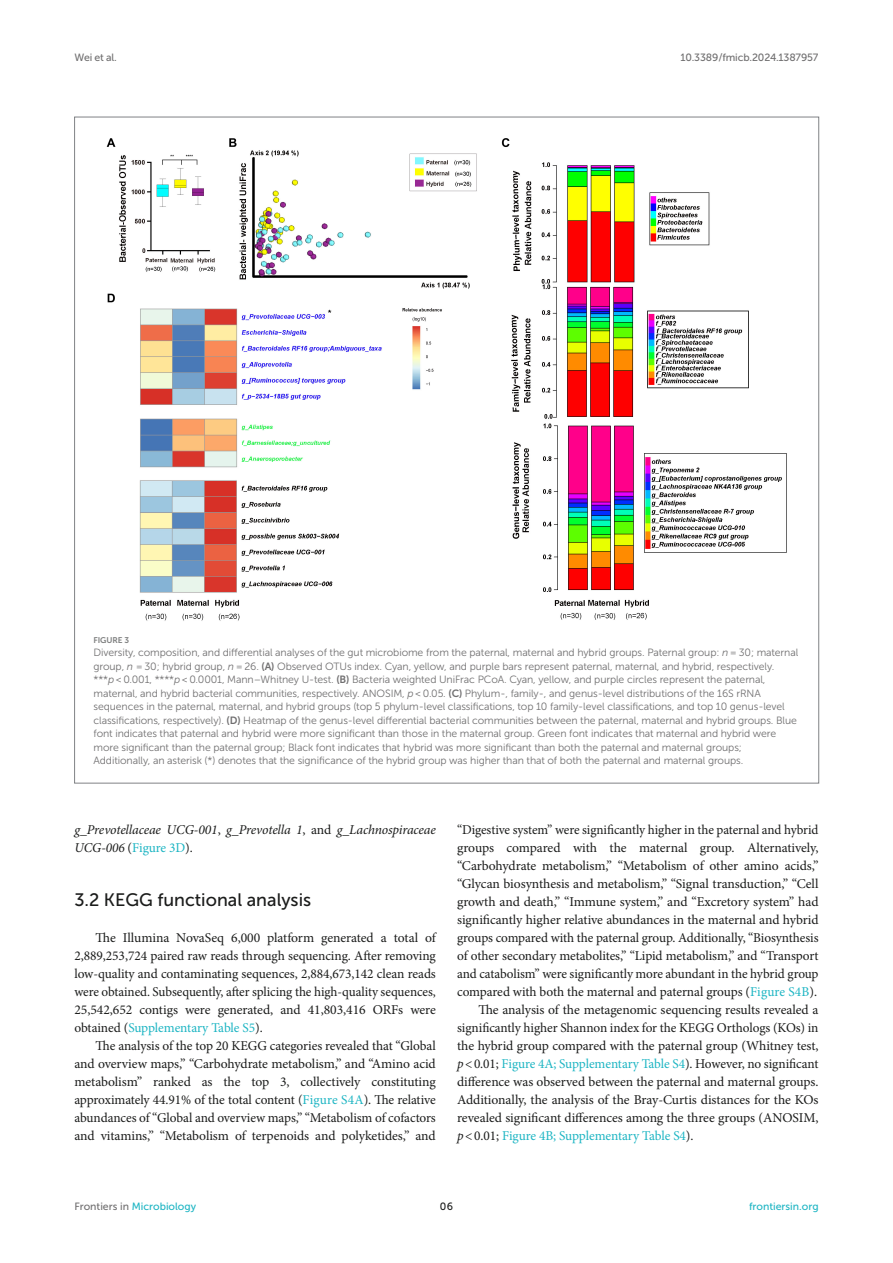
<style>
.page{position:relative;width:893px;height:1263px;background:#fff}
.page>*{position:absolute;margin:0;border:0;box-sizing:border-box;transform-origin:0 0}
.HEAD_2{font:18px "Museo Sans 500";color:#1b1c1b}
.TEXT{font:13.5px/18px "Minion Pro";letter-spacing:-.005em;color:#1b1c1b;text-align:justify}
.TEXT_FLUSH{font:13.5px/18px "Minion Pro";letter-spacing:-.01em;color:#1b1c1b;text-align:justify}
.TEXT-2{font:italic 13.5px/18px "Minion Pro";letter-spacing:-.01em;color:#1b1c1b}
.FIG_LEG{font:10.5px/13.5px "Museo Sans 300";letter-spacing:-.01em;color:#706f70}
.t1{font:10.5px "Museo Sans 500";color:#1db5c3}
.t2{font:10.5px "Museo Sans 500";letter-spacing:-.015em;color:#706f70}
.t3{font:10.5px "Museo Sans 500";color:#1b1c1b}
.FIG_HD{font:8.25px "Museo Sans 700";letter-spacing:-.01em;color:#7e7f7f}
.s1{font-style:italic}
.s2{font-family:"Museo Sans 700"}
.s3{font-style:normal}
.s4{font-style:normal;color:#1db5c3}
.s5{color:#1db5c3}
.s6{color:#706f70}
</style>
<div class="page">
<img style="left:106px;top:138px;width:681px;height:483px">
<p class="t2" style="left:74px;top:51px;width:44px">Wei et al.</p>
<p class="t2" style="left:680px;top:51px;width:140px">10.3389/fmicb.2024.1387957</p>
<p class="FIG_HD" style="left:94px;top:635px;width:37px">FIGURE 3</p>
<p class="FIG_LEG" style="left:94px;top:646px;width:706px">Diversity, composition, and differential analyses of the gut microbiome from the paternal, maternal and hybrid groups. Paternal group: <span class="s1">n</span> = 30; maternal group, <span class="s1">n</span> = 30; hybrid group, <span class="s1">n</span> = 26. <span class="s2">(A)</span> Observed OTUs index. Cyan, yellow, and purple bars represent paternal, maternal, and hybrid, respectively.<br>***<span class="s1">p</span> &lt; 0.001, ****<span class="s1">p</span> &lt; 0.0001, Mann–Whitney U-test. <span class="s2">(B)</span> Bacteria weighted UniFrac PCoA. Cyan, yellow, and purple circles represent the paternal, maternal, and hybrid bacterial communities, respectively. ANOSIM, <span class="s1">p</span> &lt; 0.05. <span class="s2">(C)</span> Phylum-, family-, and genus-level distributions of the 16S rRNA sequences in the paternal, maternal, and hybrid groups (top 5 phylum-level classifications, top 10 family-level classifications, and top 10 genus-level classifications, respectively). <span class="s2">(D)</span> Heatmap of the genus-level differential bacterial communities between the paternal, maternal and hybrid groups. Blue font indicates that paternal and hybrid were more significant than those in the maternal group. Green font indicates that maternal and hybrid were more significant than the paternal group; Black font indicates that hybrid was more significant than both the paternal and maternal groups; Additionally, an asterisk (*) denotes that the significance of the hybrid group was higher than that of both the paternal and maternal groups.</p>
<p class="TEXT-2" style="left:74px;top:821px;width:363px">g_Prevotellaceae UCG-001<span class="s3">,</span> g_Prevotella 1<span class="s3">, and</span> g_Lachnospiraceae<br>UCG-006 <span class="s3">(</span><span class="s4">Figure 3D</span><span class="s3">).</span></p>
<p class="HEAD_2" style="left:74px;top:890px;width:238px">3.2 KEGG functional analysis</p>
<p class="TEXT_FLUSH" style="left:74px;top:929px;width:363px;text-indent:21px">The Illumina NovaSeq 6,000 platform generated a total of 2,889,253,724 paired raw reads through sequencing. After removing low-quality and contaminating sequences, 2,884,673,142 clean reads were obtained. Subsequently, after splicing the high-quality sequences, 25,542,652 contigs were generated, and 41,803,416 ORFs were obtained (<span class="s5">Supplementary Table S5</span>).</p>
<p class="TEXT" style="left:74px;top:1037px;width:363px;text-indent:21px">The analysis of the top 20 KEGG categories revealed that “Global and overview maps,” “Carbohydrate metabolism,” and “Amino acid metabolism” ranked as the top 3, collectively constituting approximately 44.91% of the total content (<span class="s5">Figure S4A</span>). The relative abundances of “Global and overview maps,” “Metabolism of cofactors and vitamins,” “Metabolism of terpenoids and polyketides,” and</p>
<p class="TEXT" style="left:457px;top:821px;width:363px">“Digestive system” were significantly higher in the paternal and hybrid groups compared with the maternal group. Alternatively, “Carbohydrate metabolism,” “Metabolism of other amino acids,” “Glycan biosynthesis and metabolism,” “Signal transduction,” “Cell growth and death,” “Immune system,” and “Excretory system” had significantly higher relative abundances in the maternal and hybrid groups compared with the paternal group. Additionally, “Biosynthesis of other secondary metabolites,” “Lipid metabolism,” and “Transport and catabolism” were significantly more abundant in the hybrid group compared with both the maternal and paternal groups (<span class="s5">Figure S4B</span>).</p>
<p class="TEXT" style="left:457px;top:1001px;width:363px;text-indent:21px">The analysis of the metagenomic sequencing results revealed a significantly higher Shannon index for the KEGG Orthologs (KOs) in the hybrid group compared with the paternal group (Whitney test, <span class="s1">p</span>&lt;0.01; <span class="s5">Figure 4A; Supplementary Table S4</span>). However, no significant difference was observed between the paternal and maternal groups.<br>Additionally, the analysis of the Bray-Curtis distances for the KOs revealed significant differences among the three groups (ANOSIM, <span class="s1">p</span>&lt;0.01; <span class="s5">Figure 4B; Supplementary Table S4</span>).</p>
<p class="t1" style="left:74px;top:1200px;width:123px"><span class="s6">Frontiers in</span> Microbiology</p>
<p class="t3" style="left:440px;top:1200px;width:15px">06</p>
<p class="t1" style="left:749px;top:1200px;width:71px">frontiersin.org</p>
</div>
